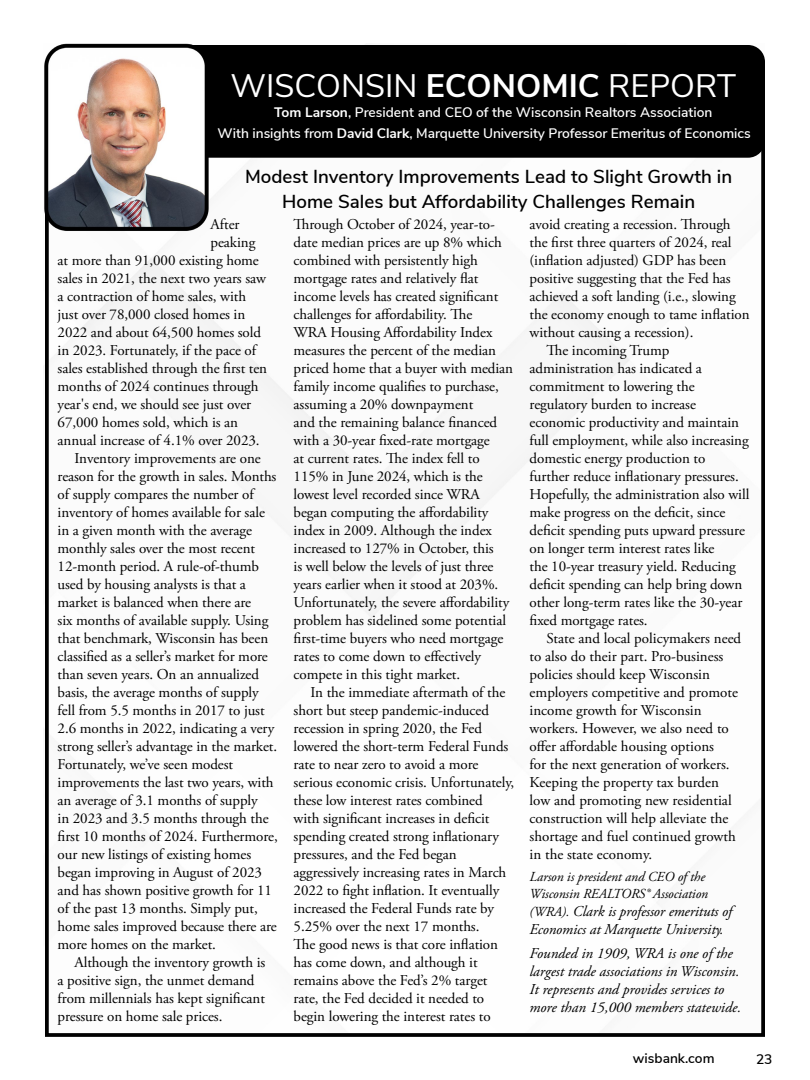
<style>
.page{position:relative;width:810px;height:1080px;background:#fff}
.page>*{position:absolute;margin:0;border:0;box-sizing:border-box;transform-origin:0 0}
.t1{font:32.5px "Nunito Sans";color:#fff}
.t2{font:600 18.75px/25px "Nunito Sans";color:#000;text-align:center}
.t3{font:15px/18px "Adobe Garamond Pro";letter-spacing:-.005em;color:#000}
.t4{font:italic 15px/18px "Adobe Garamond Pro";color:#000}
.t5{font:600 13.75px/20.1px "Nunito Sans";letter-spacing:-.005em;color:#fff}
.t6{font:italic 13.75px/16.5px "Adobe Garamond Pro";letter-spacing:-.005em;color:#000}
.t7{font:600 13.75px "Nunito Sans";color:#000}
.s1{font-weight:700}
.s2{font-size:13.75px}
</style>
<div class="page">
<div style="left:133px;top:45px;width:632px;height:113px;background:#000;border-radius:17px"></div>
<div style="left:45px;top:90px;width:720px;height:947px;border:4px solid #000"></div>
<img style="left:44px;top:44px;width:175px;height:198px">
<h1 class="t1" style="left:230px;top:62px;width:507px">WISCONSIN <span class="s1">ECONOMIC</span> REPORT</h1>
<p class="t5" style="left:218px;top:102px;width:535px;text-indent:56px"><span class="s1">Tom Larson</span>, President and CEO of the Wisconsin Realtors Association<br>With insights from <span class="s1">David Clark</span>, Marquette University Professor Emeritus of Economics</p>
<p class="t2" style="left:245px;top:163px;width:489px">Modest Inventory Improvements Lead to Slight Growth in<br>Home Sales but Affordability Challenges Remain</p>
<p class="t3" style="left:211px;top:216px;width:30px">After</p>
<p class="t3" style="left:211px;top:234px;width:46px">peaking</p>
<p class="t3" style="left:58px;top:252px;width:203px">at more than 91,000 existing home</p>
<p class="t3" style="left:58px;top:270px;width:210px">sales in 2021, the next two years saw</p>
<p class="t3" style="left:58px;top:288px;width:190px">a contraction of home sales, with</p>
<p class="t3" style="left:58px;top:306px;width:189px">just over 78,000 closed homes in</p>
<p class="t3" style="left:58px;top:324px;width:205px">2022 and about 64,500 homes sold</p>
<p class="t3" style="left:58px;top:342px;width:200px">in 2023. Fortunately, if the pace of</p>
<p class="t3" style="left:58px;top:360px;width:211px">sales established through the first ten</p>
<p class="t3" style="left:58px;top:378px;width:203px">months of 2024 continues through</p>
<p class="t3" style="left:58px;top:396px;width:195px">year's end, we should see just over</p>
<p class="t3" style="left:58px;top:414px;width:182px">67,000 homes sold, which is an</p>
<p class="t3" style="left:58px;top:432px;width:204px">annual increase of 4.1% over 2023.</p>
<p class="t3" style="left:74px;top:450px;width:188px">Inventory improvements are one</p>
<p class="t3" style="left:58px;top:468px;width:220px">reason for the growth in sales. Months</p>
<p class="t3" style="left:58px;top:486px;width:198px">of supply compares the number of</p>
<p class="t3" style="left:58px;top:504px;width:209px">inventory of homes available for sale</p>
<p class="t3" style="left:58px;top:522px;width:196px">in a given month with the average</p>
<p class="t3" style="left:58px;top:540px;width:199px">monthly sales over the most recent</p>
<p class="t3" style="left:58px;top:558px;width:203px">12-month period. A rule-of-thumb</p>
<p class="t3" style="left:58px;top:576px;width:190px">used by housing analysts is that a</p>
<p class="t3" style="left:58px;top:594px;width:195px">market is balanced when there are</p>
<p class="t3" style="left:58px;top:612px;width:212px">six months of available supply. Using</p>
<p class="t3" style="left:58px;top:630px;width:212px">that benchmark, Wisconsin has been</p>
<p class="t3" style="left:58px;top:648px;width:212px">classified as a seller’s market for more</p>
<p class="t3" style="left:58px;top:666px;width:203px">than seven years. On an annualized</p>
<p class="t3" style="left:58px;top:684px;width:203px">basis, the average months of supply</p>
<p class="t3" style="left:58px;top:702px;width:209px">fell from 5.5 months in 2017 to just</p>
<p class="t3" style="left:58px;top:720px;width:218px">2.6 months in 2022, indicating a very</p>
<p class="t3" style="left:58px;top:738px;width:221px">strong seller’s advantage in the market.</p>
<p class="t3" style="left:58px;top:756px;width:177px">Fortunately, we’ve seen modest</p>
<p class="t3" style="left:58px;top:774px;width:218px">improvements the last two years, with</p>
<p class="t3" style="left:58px;top:792px;width:202px">an average of 3.1 months of supply</p>
<p class="t3" style="left:58px;top:810px;width:213px">in 2023 and 3.5 months through the</p>
<p class="t3" style="left:58px;top:828px;width:222px">first 10 months of 2024. Furthermore,</p>
<p class="t3" style="left:58px;top:846px;width:195px">our new listings of existing homes</p>
<p class="t3" style="left:58px;top:864px;width:206px">began improving in August of 2023</p>
<p class="t3" style="left:58px;top:882px;width:216px">and has shown positive growth for 11</p>
<p class="t3" style="left:58px;top:900px;width:202px">of the past 13 months. Simply put,</p>
<p class="t3" style="left:58px;top:918px;width:221px">home sales improved because there are</p>
<p class="t3" style="left:58px;top:936px;width:160px">more homes on the market.</p>
<p class="t3" style="left:74px;top:954px;width:192px">Although the inventory growth is</p>
<p class="t3" style="left:58px;top:972px;width:198px">a positive sign, the unmet demand</p>
<p class="t3" style="left:58px;top:990px;width:209px">from millennials has kept significant</p>
<p class="t3" style="left:58px;top:1008px;width:166px">pressure on home sale prices.</p>
<p class="t3" style="left:294px;top:216px;width:221px">Through October of 2024, year-to&shy;date median prices are up 8% which combined with persistently high mortgage rates and relatively flat income levels has created significant challenges for affordability. The<br>WRA Housing Affordability Index measures the percent of the median priced home that a buyer with median family income qualifies to purchase, assuming a 20% downpayment<br>and the remaining balance financed with a 30-year fixed-rate mortgage<br>at current rates. The index fell to 115% in June 2024, which is the lowest level recorded since WRA began computing the affordability index in 2009. Although the index increased to 127% in October, this<br>is well below the levels of just three years earlier when it stood at 203%.<br>Unfortunately, the severe affordability problem has sidelined some potential first-time buyers who need mortgage rates to come down to effectively compete in this tight market.</p>
<p class="t3" style="left:294px;top:684px;width:222px;text-indent:17px">In the immediate aftermath of the short but steep pandemic-induced recession in spring 2020, the Fed lowered the short-term Federal Funds rate to near zero to avoid a more serious economic crisis. Unfortunately, these low interest rates combined<br>with significant increases in deficit spending created strong inflationary pressures, and the Fed began aggressively increasing rates in March 2022 to fight inflation. It eventually increased the Federal Funds rate by 5.25% over the next 17 months.<br>The good news is that core inflation has come down, and although it remains above the Fed’s 2% target rate, the Fed decided it needed to begin lowering the interest rates to</p>
<p class="t3" style="left:530px;top:216px;width:203px">avoid creating a recession. Through</p>
<p class="t3" style="left:530px;top:234px;width:203px">the first three quarters of 2024, real</p>
<p class="t3" style="left:530px;top:252px;width:198px">(inflation adjusted) GDP has been</p>
<p class="t3" style="left:530px;top:270px;width:203px">positive suggesting that the Fed has</p>
<p class="t3" style="left:530px;top:288px;width:208px">achieved a soft landing (i.e., slowing</p>
<p class="t3" style="left:530px;top:306px;width:221px">the economy enough to tame inflation</p>
<p class="t3" style="left:530px;top:324px;width:165px">without causing a recession).</p>
<p class="t3" style="left:546px;top:342px;width:124px">The incoming Trump</p>
<p class="t3" style="left:530px;top:360px;width:174px">administration has indicated a</p>
<p class="t3" style="left:530px;top:378px;width:167px">commitment to lowering the</p>
<p class="t3" style="left:530px;top:396px;width:168px">regulatory burden to increase</p>
<p class="t3" style="left:530px;top:414px;width:211px">economic productivity and maintain</p>
<p class="t3" style="left:530px;top:432px;width:221px">full employment, while also increasing</p>
<p class="t3" style="left:530px;top:450px;width:177px">domestic energy production to</p>
<p class="t3" style="left:530px;top:468px;width:211px">further reduce inflationary pressures.</p>
<p class="t3" style="left:530px;top:486px;width:221px">Hopefully, the administration also will</p>
<p class="t3" style="left:530px;top:504px;width:197px">make progress on the deficit, since</p>
<p class="t3" style="left:530px;top:522px;width:217px">deficit spending puts upward pressure</p>
<p class="t3" style="left:530px;top:540px;width:186px">on longer term interest rates like</p>
<p class="t3" style="left:530px;top:558px;width:208px">the 10-year treasury yield. Reducing</p>
<p class="t3" style="left:530px;top:576px;width:214px">deficit spending can help bring down</p>
<p class="t3" style="left:530px;top:594px;width:214px">other long-term rates like the 30-year</p>
<p class="t3" style="left:530px;top:612px;width:120px">fixed mortgage rates.</p>
<p class="t3" style="left:546px;top:630px;width:196px">State and local policymakers need</p>
<p class="t3" style="left:530px;top:648px;width:195px">to also do their part. Pro-business</p>
<p class="t3" style="left:530px;top:666px;width:182px">policies should keep Wisconsin</p>
<p class="t3" style="left:530px;top:684px;width:210px">employers competitive and promote</p>
<p class="t3" style="left:530px;top:702px;width:174px">income growth for Wisconsin</p>
<p class="t3" style="left:530px;top:720px;width:201px">workers. However, we also need to</p>
<p class="t3" style="left:530px;top:738px;width:186px">offer affordable housing options</p>
<p class="t3" style="left:530px;top:756px;width:202px">for the next generation of workers.</p>
<p class="t3" style="left:530px;top:774px;width:191px">Keeping the property tax burden</p>
<p class="t3" style="left:530px;top:792px;width:204px">low and promoting new residential</p>
<p class="t3" style="left:530px;top:810px;width:200px">construction will help alleviate the</p>
<p class="t3" style="left:530px;top:828px;width:208px">shortage and fuel continued growth</p>
<p class="t3" style="left:530px;top:846px;width:124px">in the state economy.</p>
<p class="t6" style="left:530px;top:869px;width:180px">Larson is president and CEO of the<br>Wisconsin REALTORS® Association</p>
<p class="t4" style="left:530px;top:903px;width:204px"><span class="s2">(WRA).</span> Clark is professor emerituts of<br>Economics at Marquette University.</p>
<p class="t4" style="left:530px;top:944px;width:213px">Founded in 1909, WRA is one of the largest trade associations in Wisconsin.<br>It represents and provides services to more than 15,000 members statewide.</p>
<p class="t7" style="left:633px;top:1048px;width:83px">wisbank.com</p>
<p class="t7" style="left:756px;top:1049px;width:18px">23</p>
</div>
